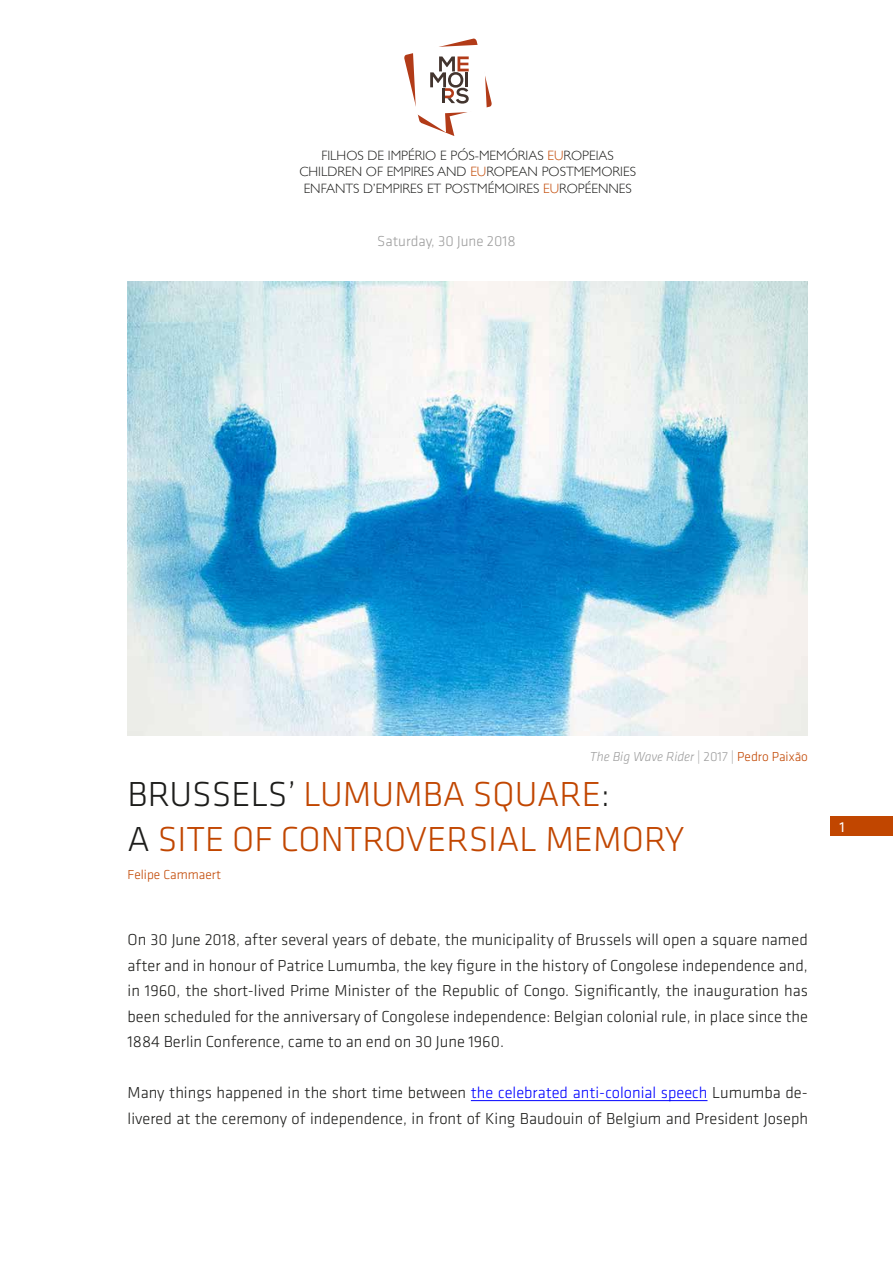
<style>
.page{position:relative;width:893px;height:1263px;background:#fff}
.page>*{position:absolute;margin:0;border:0;box-sizing:border-box;transform-origin:0 0}
.t1{font:300 36px/45px "Klavika";color:#c14600}
.t2{font:300 16.5px/25.5px "Klavika";color:#1d1d1b;text-align:justify}
.t3{font:300 15px "Klavika";color:#9d9d9d}
.t4{font:15px "Klavika";color:#fff}
.t5{font:300 13.5px/16.5px "Gill Sans";color:#1d1d1b;text-align:center}
.t6{font:italic 300 13.5px "Klavika";color:#9d9d9d}
.t7{font:300 13.5px "Klavika";color:#c14600}
.s1{color:#c14600}
.s2{font-style:normal}
.s3{font-style:normal;color:#c14600}
.s4{color:#1d1d1b}
.s5{color:#00f}
</style>
<div class="page">
<div style="left:830px;top:817px;width:63px;height:19px;background:#c14600"></div>
<svg style="left:404px;top:38px;width:88px;height:98px"></svg>
<hr style="left:442px;top:88px;width:3px;height:15px;background:#41342e">
<img style="left:128px;top:281px;width:680px;height:454px">
<hr style="left:471px;top:1100px;width:236px;height:1px;background:#00f">
<p class="t5" style="left:299px;top:146px;width:338px">FILHOS DE IMPÉRIO E PÓS-MEMÓRIAS <span class="s1">EU</span>ROPEIAS<br>CHILDREN OF EMPIRES AND <span class="s1">EU</span>ROPEAN POSTMEMORIES<br>ENFANTS D’EMPIRES ET POSTMÉMOIRES <span class="s1">EU</span>ROPÉENNES</p>
<p class="t3" style="left:377px;top:233px;width:140px">Saturday, 30 June 2018</p>
<p class="t6" style="left:590px;top:749px;width:220px">The Big Wave Rider <span class="s2">| 2017 |</span> <span class="s3">Pedro Paixão</span></p>
<h1 class="t1" style="left:128px;top:773px;width:558px"><span class="s4">BRUSSELS’</span> LUMUMBA SQUARE<span class="s4">:<br>A</span> SITE OF CONTROVERSIAL MEMORY</h1>
<p class="t7" style="left:128px;top:867px;width:95px">Felipe Cammaert</p>
<p class="t2" style="left:128px;top:927px;width:682px">On 30 June 2018, after several years of debate, the municipality of Brussels will open a square named after and in honour of Patrice Lumumba, the key figure in the history of Congolese independence and, in 1960, the short-lived Prime Minister of the Republic of Congo. Significantly, the inauguration has been scheduled for the anniversary of Congolese independence: Belgian colonial rule, in place since the 1884 Berlin Conference, came to an end on 30 June 1960.</p>
<p class="t2" style="left:128px;top:1080px;width:682px">Many things happened in the short time between <span class="s5">the celebrated anti-colonial speech</span> Lumumba de&shy;livered at the ceremony of independence, in front of King Baudouin of Belgium and President Joseph</p>
<p class="t4" style="left:839px;top:819px;width:7px">1</p>
</div>
